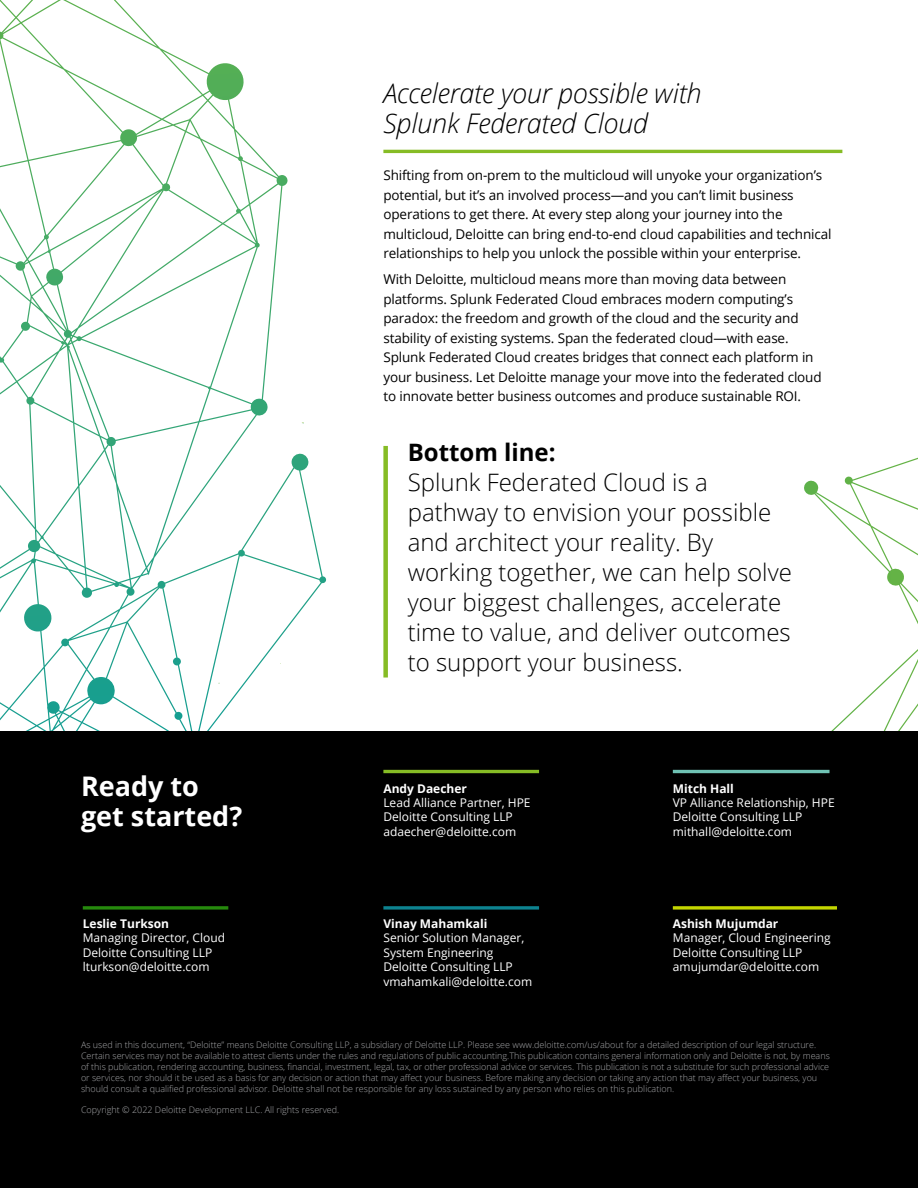
<style>
.page{position:relative;width:918px;height:1188px;background:#fff}
.page>*{position:absolute;margin:0;border:0;box-sizing:border-box;transform-origin:0 0}
.t1{font:italic 300 27px/30px "Open Sans";letter-spacing:-.01em;color:#000}
.t2{font:700 27px/30px "Open Sans";color:#fff}
.t3{font:300 24px/30px "Open Sans";color:#000}
.t4{font:700 24px "Open Sans";color:#000}
.t5{font:13.5px/19.5px "Open Sans";letter-spacing:-.01em;color:#000}
.t6{font:12px/14.4px "Open Sans";color:#fff}
.t7{font:700 12px "Open Sans";color:#fff}
.t8{font:300 9px/10.8px "Open Sans";color:#a7a8aa}
</style>
<div class="page">
<svg style="left:0;top:0;width:326px;height:732px"></svg>
<svg style="left:792px;top:458px;width:126px;height:274px"></svg>
<div style="left:0;top:732px;width:918px;height:456px;background:#000"></div>
<svg style="left:83px;top:906px;width:145px;height:4px"></svg>
<svg style="left:383px;top:906px;width:156px;height:4px"></svg>
<svg style="left:673px;top:906px;width:164px;height:4px"></svg>
<hr style="left:383px;top:770px;width:156px;height:3px;background:#86bc25">
<hr style="left:673px;top:770px;width:157px;height:3px;background:#6fc2b4">
<hr style="left:383px;top:150px;width:459px;height:3px;background:#86bc25">
<div style="left:383px;top:446px;width:5px;height:232px;background:#86bc25"></div>
<h1 class="t1" style="left:383px;top:77px;width:320px">Accelerate your possible with<br>Splunk Federated Cloud</h1>
<p class="t5" style="left:383px;top:165px;width:450px">Shifting from on-prem to the multicloud will unyoke your organization’s potential, but it’s an involved process—and you can’t limit business operations to get there. At every step along your journey into the multicloud, Deloitte can bring end-to-end cloud capabilities and technical relationships to help you unlock the possible within your enterprise.</p>
<p class="t5" style="left:383px;top:269px;width:440px">With Deloitte, multicloud means more than moving data between platforms. Splunk Federated Cloud embraces modern computing’s paradox: the freedom and growth of the cloud and the security and stability of existing systems. Span the federated cloud—with ease.<br>Splunk Federated Cloud creates bridges that connect each platform in your business. Let Deloitte manage your move into the federated cloud to innovate better business outcomes and produce sustainable ROI.</p>
<h1 class="t2" style="left:81px;top:770px;width:163px">Ready to get started?</h1>
<h3 class="t7" style="left:83px;top:915px;width:88px">Leslie Turkson</h3>
<h3 class="t6" style="left:83px;top:931px;width:144px">Managing Director, Cloud<br>Deloitte Consulting LLP lturkson@deloitte.com</h3>
<h2 class="t4" style="left:408px;top:436px;width:149px">Bottom line:</h2>
<h2 class="t3" style="left:408px;top:467px;width:386px">Splunk Federated Cloud is a pathway to envision your possible and architect your reality. By working together, we can help solve your biggest challenges, accelerate time to value, and deliver outcomes to support your business.</h2>
<h3 class="t7" style="left:383px;top:780px;width:85px">Andy Daecher</h3>
<h3 class="t6" style="left:383px;top:795px;width:149px">Lead Alliance Partner, HPE<br>Deloitte Consulting LLP adaecher@deloitte.com</h3>
<h3 class="t7" style="left:383px;top:915px;width:106px">Vinay Mahamkali</h3>
<h3 class="t6" style="left:383px;top:931px;width:150px">Senior Solution Manager,<br>System Engineering<br>Deloitte Consulting LLP vmahamkali@deloitte.com</h3>
<h3 class="t7" style="left:673px;top:780px;width:63px">Mitch Hall</h3>
<h3 class="t6" style="left:673px;top:795px;width:163px">VP Alliance Relationship, HPE<br>Deloitte Consulting LLP mithall@deloitte.com</h3>
<h3 class="t7" style="left:673px;top:915px;width:107px">Ashish Mujumdar</h3>
<h3 class="t6" style="left:673px;top:931px;width:159px">Manager, Cloud Engineering<br>Deloitte Consulting LLP amujumdar@deloitte.com</h3>
<p class="t8" style="left:81px;top:1040px;width:750px">As used in this document, “Deloitte” means Deloitte Consulting LLP, a subsidiary of Deloitte LLP. Please see www.deloitte.com/us/about for a detailed description of our legal structure.<br>Certain services may not be available to attest clients under the rules and regulations of public accounting.This publication contains general information only and Deloitte is not, by means of this publication, rendering accounting, business, financial, investment, legal, tax, or other professional advice or services. This publication is not a substitute for such professional advice or services, nor should it be used as a basis for any decision or action that may affect your business. Before making any decision or taking any action that may affect your business, you should consult a qualified professional advisor. Deloitte shall not be responsible for any loss sustained by any person who relies on this publication.</p>
<p class="t8" style="left:81px;top:1104px;width:260px">Copyright © 2022 Deloitte Development LLC. All rights reserved.</p>
</div>
